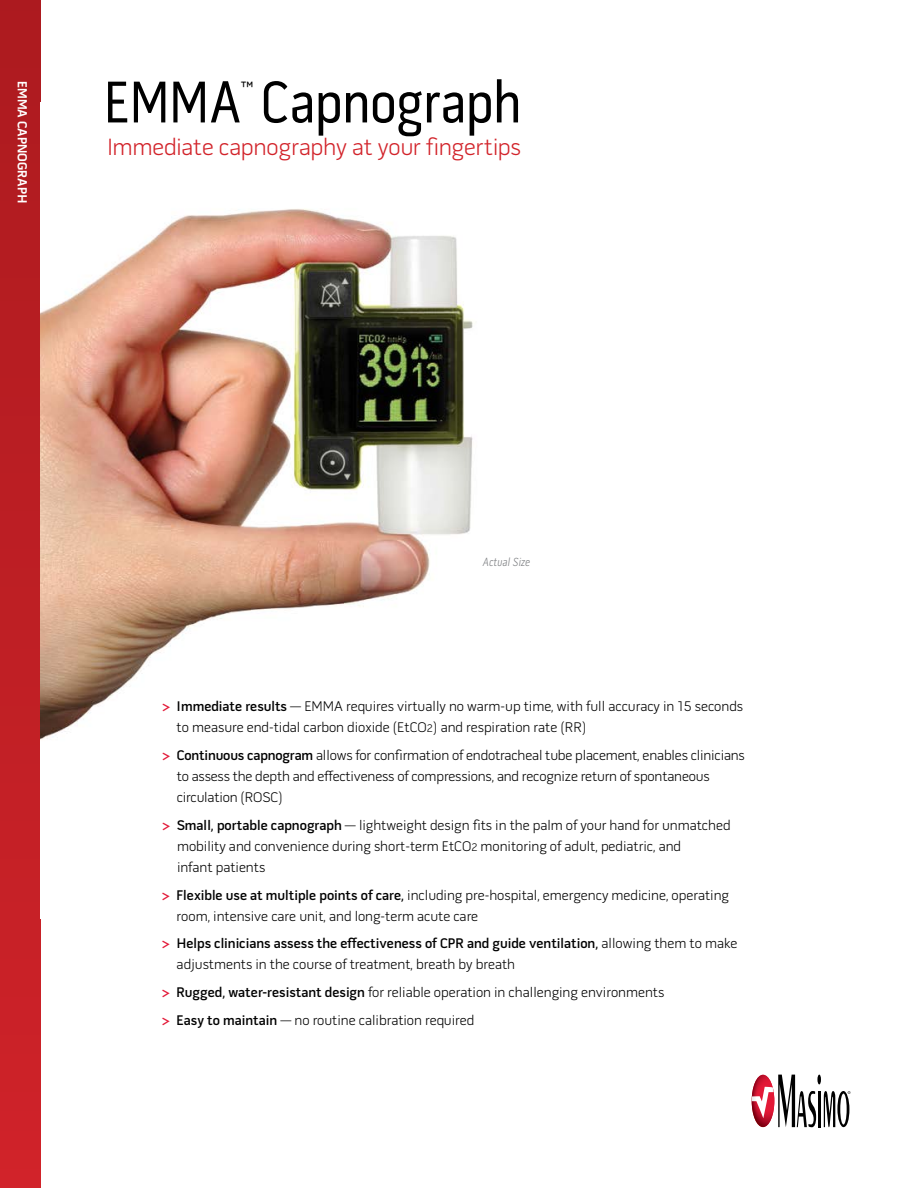
<style>
.page{position:relative;width:918px;height:1188px;background:#fff}
.page>*{position:absolute;margin:0;border:0;box-sizing:border-box;transform-origin:0 0}
.t1{font:60px "Pill Gothic Cn 300 mg";letter-spacing:-.015em;color:#000}
.t2{font:100 26.25px "Pill Gothic 600 mg";color:#000}
.t3{font:300 24px "Pill Gothic 600 mg";letter-spacing:-.01em;color:#d2232a}
.t4{font:300 14.25px/21px "Pill Gothic 600 mg";color:#000}
.t5{font:700 13.5px "Pill Gothic 600 mg";color:#fff}
.t6{font:12px "Pill Gothic Cn 300 mg Light Obq";letter-spacing:-.005em;color:#808285}
.s1{font-weight:700;color:#e31837}
.s2{font-weight:600}
.s3{font-size:11.4px}
</style>
<div class="page">
<div style="left:0;top:0;width:40px;height:1188px;background:linear-gradient(to bottom,#ac1b1f,#cf2329)"></div>
<svg style="left:752px;top:1075px;width:98px;height:52px"></svg>
<img style="left:40px;top:209px;width:433px;height:531px">
<p class="t5" style="left:28px;top:81px;width:124px;rotate:90deg">EMMA Capnograph</p>
<h1 class="t1" style="left:103px;top:78px;width:420px">EMMA Capnograph</h1>
<h2 class="t2" style="left:240px;top:80px;width:16px">™</h2>
<h3 class="t3" style="left:107px;top:138px;width:416px">Immediate capnography at your fingertips</h3>
<p class="t6" style="left:483px;top:557px;width:49px">Actual Size</p>
<p class="t4" style="left:177px;top:697px;width:568px;text-indent:-15px"><span class="s1">&gt;</span> <span class="s2">Immediate results</span> — EMMA requires virtually no warm-up time, with full accuracy in 15 seconds to measure end-tidal carbon dioxide (EtCO<span class="s3">2</span>) and respiration rate (RR)</p>
<p class="t4" style="left:177px;top:746px;width:570px;text-indent:-15px"><span class="s1">&gt;</span> <span class="s2">Continuous capnogram</span> allows for confirmation of endotracheal tube placement, enables clinicians to assess the depth and effectiveness of compressions, and recognize return of spontaneous circulation (ROSC)</p>
<p class="t4" style="left:177px;top:816px;width:555px;text-indent:-15px"><span class="s1">&gt;</span> <span class="s2">Small, portable capnograph</span> — lightweight design fits in the palm of your hand for unmatched mobility and convenience during short-term EtCO<span class="s3">2</span> monitoring of adult, pediatric, and<br>infant patients</p>
<p class="t4" style="left:177px;top:886px;width:554px;text-indent:-15px"><span class="s1">&gt;</span> <span class="s2">Flexible use at multiple points of care,</span> including pre-hospital, emergency medicine, operating room, intensive care unit, and long-term acute care</p>
<p class="t4" style="left:177px;top:934px;width:562px;text-indent:-15px"><span class="s1">&gt;</span> <span class="s2">Helps clinicians assess the effectiveness of CPR and guide ventilation,</span> allowing them to make adjustments in the course of treatment, breath by breath</p>
<p class="t4" style="left:162px;top:980px;width:504px;line-height:27.8px"><span class="s1">&gt;</span> <span class="s2">Rugged, water-resistant design</span> for reliable operation in challenging environments <span class="s1">&gt;</span> <span class="s2">Easy to maintain</span> — no routine calibration required</p>
</div>
